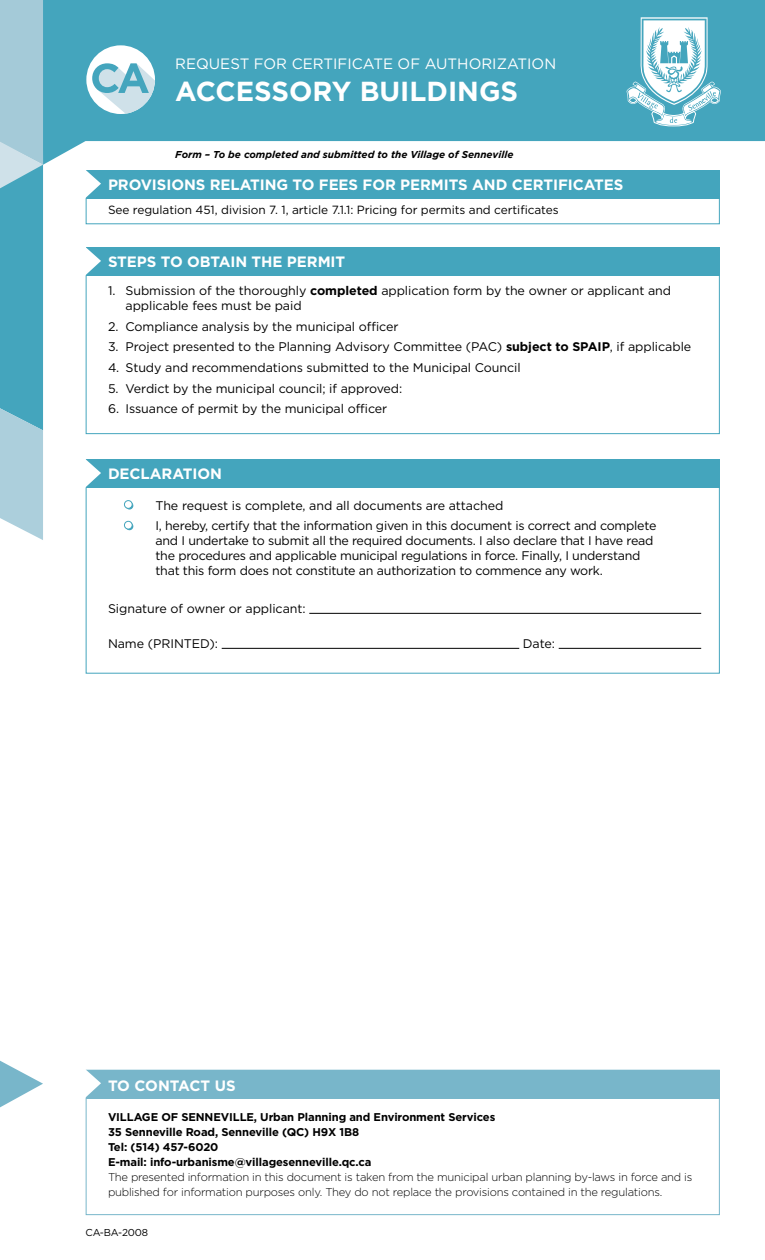
<style>
.page{position:relative;width:765px;height:1260px;background:#fff}
.page>*{position:absolute;margin:0;border:0;box-sizing:border-box;transform-origin:0 0}
.t1{font:700 27.5px "Gotham HTF";color:#fff}
.t2{font:700 15px "Gotham HTF";letter-spacing:-.005em;color:#fff}
.t3{font:15px "Gotham HTF";color:#fff}
.t4{font:12.5px/15px "Gotham HTF";letter-spacing:-.005em;color:#000}
.t5{font:11.88px "Gotham HTF";letter-spacing:-.005em;color:#000}
.t6{font:300 11.25px/15px "Gotham HTF";letter-spacing:-.02em;color:#000}
.t7{font:700 11.25px/15px "Gotham HTF";letter-spacing:-.01em;color:#000}
.t8{font:italic 700 10px "Gotham HTF";color:#000}
.t9{font:10px "Gotham HTF";letter-spacing:-.02em;color:#000}
.s1{font-weight:700}
</style>
<div class="page">
<div style="left:86px;top:1070px;width:634px;height:28px;background:#78b6ca"></div>
<svg style="left:43px;top:0;width:722px;height:165px;fill:#44a5bd"></svg>
<svg style="left:0;top:0;width:43px;height:540px"></svg>
<svg style="left:0;top:1061px;width:43px;height:46px"></svg>
<svg style="left:85px;top:1069px;width:16px;height:29px"></svg>
<div style="left:86px;top:45px;width:69px;height:69px;background:#fff;border-radius:50%"></div>
<svg style="left:92px;top:63px;width:63px;height:51px"></svg>
<div style="left:86px;top:248px;width:634px;height:28px;background:#44a5bd"></div>
<svg style="left:85px;top:247px;width:16px;height:29px"></svg>
<div style="left:86px;top:170px;width:634px;height:54px;border:1px solid #44a5bd"></div>
<div style="left:86px;top:170px;width:634px;height:29px;background:#44a5bd"></div>
<svg style="left:85px;top:170px;width:16px;height:29px"></svg>
<div style="left:86px;top:460px;width:634px;height:28px;background:#44a5bd"></div>
<svg style="left:85px;top:459px;width:16px;height:29px"></svg>
<hr style="left:309px;top:613px;width:392px;height:1px;background:#000">
<hr style="left:222px;top:648px;width:297px;height:1px;background:#000">
<hr style="left:559px;top:648px;width:142px;height:1px;background:#000">
<div style="left:124px;top:500px;width:8px;height:9px;border:1px solid #44a5bd;border-radius:50%"></div>
<div style="left:126px;top:522px;width:7px;height:8px;background:#44a5bd;border-radius:50%"></div>
<div style="left:124px;top:521px;width:8px;height:8px;background:#fff;border-radius:50%"></div>
<div style="left:124px;top:521px;width:8px;height:8px;border:1px solid #44a5bd;border-radius:50%"></div>
<svg style="left:627px;top:17px;width:94px;height:109px"></svg>
<p class="t3" style="left:175px;top:55px;width:382px">REQUEST FOR CERTIFICATE OF AUTHORIZATION</p>
<h1 class="t1" style="left:175px;top:76px;width:344px">ACCESSORY BUILDINGS</h1>
<p class="t8" style="left:175px;top:149px;width:340px">Form – To be completed and submitted to the Village of Senneville</p>
<p class="t2" style="left:108px;top:176px;width:517px">PROVISIONS RELATING TO FEES FOR PERMITS AND CERTIFICATES</p>
<p class="t5" style="left:108px;top:203px;width:452px">See regulation 451, division 7. 1, article 7.1.1: Pricing for permits and certificates</p>
<p class="t2" style="left:108px;top:253px;width:239px">STEPS TO OBTAIN THE PERMIT</p>
<p class="t4" style="left:126px;top:283px;width:547px;text-indent:-18px">1. Submission of the thoroughly <span class="s1">completed</span> application form by the owner or applicant and applicable fees must be paid</p>
<p class="t4" style="left:108px;top:319px;width:292px">2. Compliance analysis by the municipal officer</p>
<p class="t4" style="left:108px;top:339px;width:585px">3. Project presented to the Planning Advisory Committee (PAC) <span class="s1">subject to SPAIP</span>, if applicable</p>
<p class="t4" style="left:108px;top:360px;width:414px">4. Study and recommendations submitted to the Municipal Council</p>
<p class="t4" style="left:108px;top:380px;width:296px">5. Verdict by the municipal council; if approved:</p>
<p class="t4" style="left:108px;top:401px;width:281px">6. Issuance of permit by the municipal officer</p>
<p class="t2" style="left:108px;top:465px;width:115px">DECLARATION</p>
<p class="t4" style="left:156px;top:495px;width:502px;line-height:20.6px">The request is complete, and all documents are attached<br>I, hereby, certify that the information given in this document is correct and complete</p>
<p class="t4" style="left:156px;top:533px;width:500px">and I undertake to submit all the required documents. I also declare that I have read the procedures and applicable municipal regulations in force. Finally, I understand that this form does not constitute an authorization to commence any work.</p>
<p class="t4" style="left:108px;top:601px;width:199px">Signature of owner or applicant:</p>
<p class="t4" style="left:108px;top:636px;width:112px">Name (PRINTED):</p>
<p class="t4" style="left:523px;top:636px;width:34px">Date:</p>
<p class="t2" style="left:108px;top:1077px;width:129px">TO CONTACT US</p>
<p class="t7" style="left:108px;top:1109px;width:389px">VILLAGE OF SENNEVILLE, Urban Planning and Environment Services 35 Senneville Road, Senneville (QC) H9X 1B8<br>Tel: (514) 457-6020<br>E-mail: info-urbanisme@villagesenneville.qc.ca</p>
<p class="t6" style="left:108px;top:1169px;width:586px">The presented information in this document is taken from the municipal urban planning by-laws in force and is published for information purposes only. They do not replace the provisions contained in the regulations.</p>
<p class="t9" style="left:86px;top:1227px;width:64px">CA-BA-2008</p>
</div>
